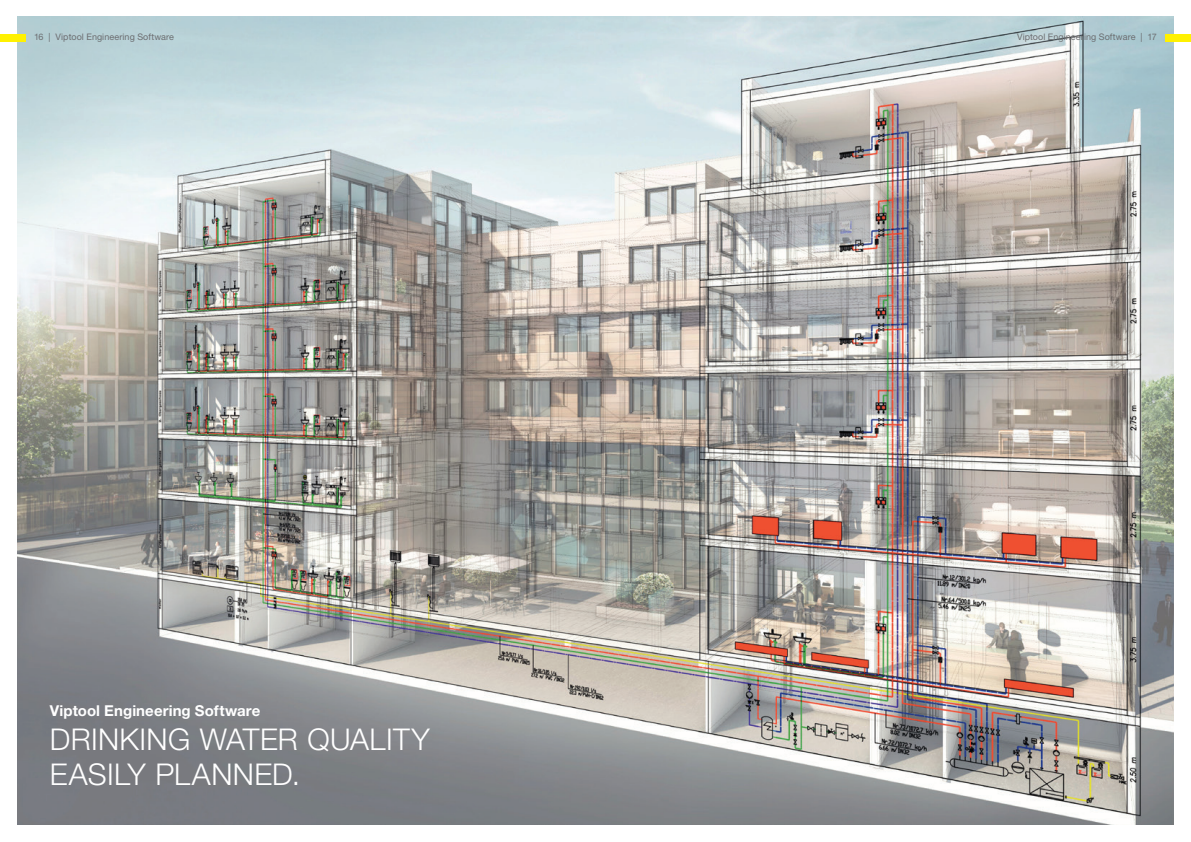
<style>
.page{position:relative;width:1191px;height:842px;background:#fff}
.page>*{position:absolute;margin:0;border:0;box-sizing:border-box;transform-origin:0 0}
.t1{font:30px/34.5px "M Ying Hei PR Cfor Viega W3";letter-spacing:.01em;color:#fff}
.t2{font:15px "M Ying Hei PR Cfor Viega W7";letter-spacing:.005em;color:#fff}
.t3{font:9px "M Ying Hei PR Cfor Viega W4";letter-spacing:.01em;color:#6c6d70}
</style>
<div class="page">
<img style="left:18px;top:17px;width:1155px;height:808px">
<div style="left:1165px;top:34px;width:26px;height:7px;background:#fff101"></div>
<div style="left:0;top:34px;width:26px;height:7px;background:#fff101"></div>
<p class="t3" style="left:34px;top:32px;width:142px">16 | Viptool Engineering Software</p>
<p class="t3" style="left:1017px;top:32px;width:141px">Viptool Engineering Software | 17</p>
<h2 class="t2" style="left:50px;top:701px;width:212px">Viptool Engineering Software</h2>
<h1 class="t1" style="left:50px;top:722px;width:381px">DRINKING WATER QUALITY<br>EASILY PLANNED.</h1>
</div>
